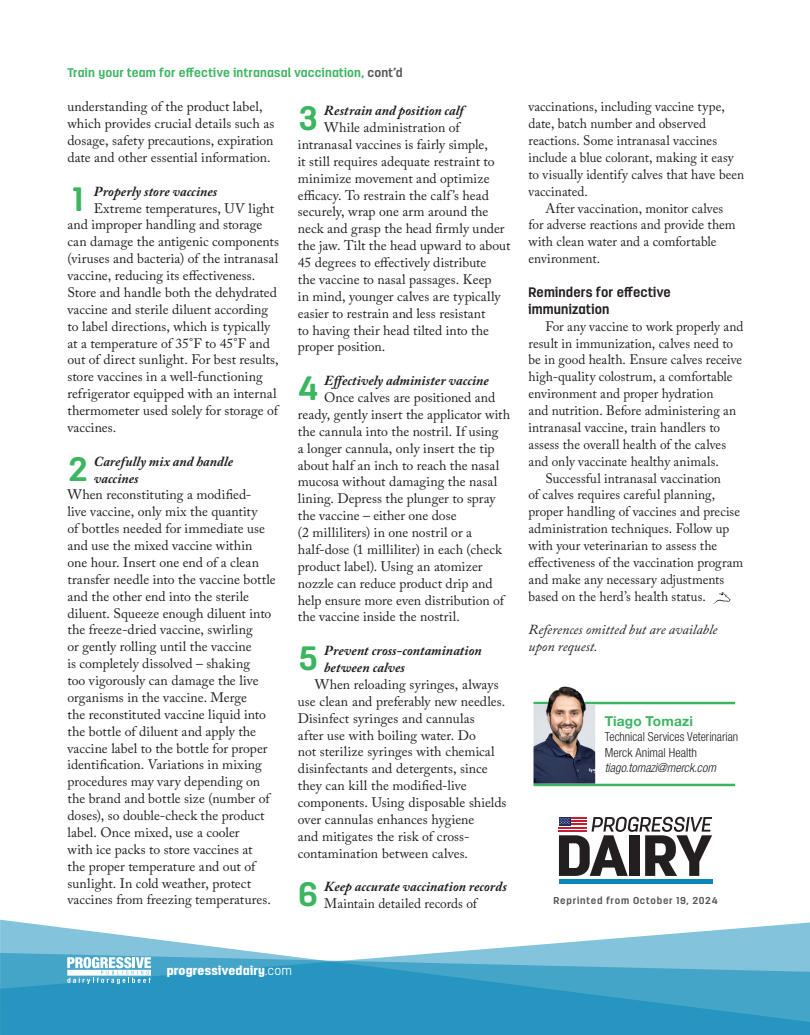
<style>
.page{position:relative;width:810px;height:1035px;background:#fff}
.page>*{position:absolute;margin:0;border:0;box-sizing:border-box;transform-origin:0 0}
.t1{font:700 33.75px "Antartida Rounded";color:#3cb561}
.t2{font:13.75px/16.9px "Adobe Caslon Pro";letter-spacing:.005em;color:#231f20}
.t3{font:italic 700 13.75px/16.9px "Adobe Caslon Pro";letter-spacing:.005em;color:#231f20}
.t4{font:italic 13.75px/16.9px "Adobe Caslon Pro";color:#231f20}
.t5{font:700 13.75px/16.9px "Antartida";letter-spacing:.01em;color:#231f20}
.t6{font:700 13.75px "Helvetica Neue LT Std";letter-spacing:.01em;color:#3cb561}
.t7{font:900 12.62px "Antartida";letter-spacing:.015em;color:#fff}
.t8{font:700 12.5px "Antartida";letter-spacing:.01em;color:#3cb561}
.t9{font:300 condensed 12.5px/15.4px "Helvetica Neue LT Std";color:#231f20}
.t10{font:italic 300 condensed 12.5px "Helvetica Neue LT Std";color:#231f20}
.t11{font:700 10px "Antartida";letter-spacing:.07em;color:#57585a}
.s1{color:#57585a}
.s2{font-weight:300}
</style>
<div class="page">
<svg style="left:0;top:920px;width:810px;height:33px"></svg>
<svg style="left:0;top:953px;width:810px;height:82px;background:#3a9fc5"></svg>
<svg style="left:67px;top:957px;width:84px;height:27px"></svg>
<div style="left:559px;top:879px;width:153px;height:5px;background:#0887b8"></div>
<svg style="left:559px;top:817px;width:153px;height:59px"></svg>
<hr style="left:534px;top:702px;width:201px;height:2px;background:#3cb561">
<hr style="left:534px;top:784px;width:201px;height:2px;background:#3cb561">
<img style="left:534px;top:686px;width:61px;height:98px">
<svg style="left:713px;top:592px;width:18px;height:12px"></svg>
<p class="t8" style="left:68px;top:65px;width:337px">Train your team for effective intranasal vaccination, <span class="s1">cont’d</span></p>
<p class="t2" style="left:68px;top:98px;width:208px">understanding of the product label, which provides crucial details such as dosage, safety precautions, expiration date and other essential information.</p>
<h1 class="t1" style="left:73px;top:180px;width:12px">1</h1>
<p class="t3" style="left:94px;top:183px;width:125px">Properly store vaccines</p>
<h1 class="t1" style="left:298px;top:99px;width:21px">3</h1>
<p class="t3" style="left:324px;top:102px;width:141px">Restrain and position calf</p>
<p class="t2" style="left:298px;top:119px;width:214px;text-indent:26px">While administration of intranasal vaccines is fairly simple,<br>it still requires adequate restraint to minimize movement and optimize efficacy. To restrain the calf’s head securely, wrap one arm around the neck and grasp the head firmly under the jaw. Tilt the head upward to about 45 degrees to effectively distribute<br>the vaccine to nasal passages. Keep<br>in mind, younger calves are typically easier to restrain and less resistant<br>to having their head tilted into the proper position.</p>
<h1 class="t1" style="left:298px;top:369px;width:21px">4</h1>
<p class="t3" style="left:324px;top:372px;width:166px">Effectively administer vaccine</p>
<p class="t2" style="left:68px;top:199px;width:213px;text-indent:26px">Extreme temperatures, UV light and improper handling and storage can damage the antigenic components (viruses and bacteria) of the intranasal vaccine, reducing its effectiveness.<br>Store and handle both the dehydrated vaccine and sterile diluent according to label directions, which is typically at a temperature of 35°F to 45°F and out of direct sunlight. For best results, store vaccines in a well-functioning refrigerator equipped with an internal thermometer used solely for storage of vaccines.</p>
<h1 class="t1" style="left:68px;top:450px;width:21px">2</h1>
<p class="t3" style="left:94px;top:453px;width:141px">Carefully mix and handle vaccines</p>
<p class="t2" style="left:68px;top:486px;width:210px">When reconstituting a modified-<br>live vaccine, only mix the quantity<br>of bottles needed for immediate use and use the mixed vaccine within<br>one hour. Insert one end of a clean transfer needle into the vaccine bottle and the other end into the sterile diluent. Squeeze enough diluent into the freeze-dried vaccine, swirling<br>or gently rolling until the vaccine<br>is completely dissolved – shaking<br>too vigorously can damage the live organisms in the vaccine. Merge<br>the reconstituted vaccine liquid into the bottle of diluent and apply the vaccine label to the bottle for proper identification. Variations in mixing procedures may vary depending on the brand and bottle size (number of doses), so double-check the product label. Once mixed, use a cooler<br>with ice packs to store vaccines at<br>the proper temperature and out of sunlight. In cold weather, protect vaccines from freezing temperatures.</p>
<p class="t2" style="left:298px;top:389px;width:214px;text-indent:26px">Once calves are positioned and ready, gently insert the applicator with the cannula into the nostril. If using<br>a longer cannula, only insert the tip about half an inch to reach the nasal mucosa without damaging the nasal lining. Depress the plunger to spray the vaccine – either one dose<br>(2 milliliters) in one nostril or a half-dose (1 milliliter) in each (check product label). Using an atomizer nozzle can reduce product drip and help ensure more even distribution of the vaccine inside the nostril.</p>
<h1 class="t1" style="left:299px;top:639px;width:21px">5</h1>
<p class="t3" style="left:324px;top:642px;width:159px">Prevent cross-contamination between calves</p>
<p class="t2" style="left:298px;top:676px;width:210px;text-indent:17px">When reloading syringes, always use clean and preferably new needles.<br>Disinfect syringes and cannulas<br>after use with boiling water. Do<br>not sterilize syringes with chemical disinfectants and detergents, since they can kill the modified-live components. Using disposable shields over cannulas enhances hygiene<br>and mitigates the risk of cross&shy;contamination between calves.</p>
<h1 class="t1" style="left:298px;top:876px;width:22px">6</h1>
<p class="t3" style="left:324px;top:878px;width:184px">Keep accurate vaccination records</p>
<p class="t2" style="left:324px;top:895px;width:154px">Maintain detailed records of</p>
<p class="t2" style="left:529px;top:98px;width:198px">vaccinations, including vaccine type,</p>
<p class="t2" style="left:529px;top:115px;width:179px">date, batch number and observed</p>
<p class="t2" style="left:529px;top:132px;width:190px">reactions. Some intranasal vaccines</p>
<p class="t2" style="left:529px;top:149px;width:207px">include a blue colorant, making it easy</p>
<p class="t2" style="left:529px;top:166px;width:217px">to visually identify calves that have been</p>
<p class="t2" style="left:529px;top:183px;width:61px">vaccinated.</p>
<p class="t2" style="left:545px;top:199px;width:179px">After vaccination, monitor calves</p>
<p class="t2" style="left:529px;top:216px;width:209px">for adverse reactions and provide them</p>
<p class="t2" style="left:529px;top:233px;width:190px">with clean water and a comfortable</p>
<p class="t2" style="left:529px;top:250px;width:73px">environment.</p>
<p class="t5" style="left:529px;top:284px;width:144px">Reminders for effective immunization</p>
<p class="t2" style="left:545px;top:318px;width:199px">For any vaccine to work properly and</p>
<p class="t2" style="left:529px;top:334px;width:206px">result in immunization, calves need to</p>
<p class="t2" style="left:529px;top:351px;width:215px">be in good health. Ensure calves receive</p>
<p class="t2" style="left:529px;top:368px;width:206px">high-quality colostrum, a comfortable</p>
<p class="t2" style="left:529px;top:385px;width:186px">environment and proper hydration</p>
<p class="t2" style="left:529px;top:402px;width:209px">and nutrition. Before administering an</p>
<p class="t2" style="left:529px;top:419px;width:193px">intranasal vaccine, train handlers to</p>
<p class="t2" style="left:529px;top:436px;width:199px">assess the overall health of the calves</p>
<p class="t2" style="left:529px;top:453px;width:192px">and only vaccinate healthy animals.</p>
<p class="t2" style="left:545px;top:469px;width:177px">Successful intranasal vaccination</p>
<p class="t2" style="left:529px;top:486px;width:188px">of calves requires careful planning,</p>
<p class="t2" style="left:529px;top:503px;width:213px">proper handling of vaccines and precise</p>
<p class="t2" style="left:529px;top:520px;width:202px">administration techniques. Follow up</p>
<p class="t2" style="left:529px;top:537px;width:190px">with your veterinarian to assess the</p>
<p class="t2" style="left:529px;top:554px;width:216px">effectiveness of the vaccination program</p>
<p class="t2" style="left:529px;top:571px;width:197px">and make any necessary adjustments</p>
<p class="t2" style="left:529px;top:588px;width:179px">based on the herd’s health status.</p>
<p class="t4" style="left:529px;top:621px;width:190px">References omitted but are available upon request.</p>
<p class="t6" style="left:605px;top:713px;width:90px">Tiago Tomazi</p>
<p class="t9" style="left:605px;top:729px;width:135px">Technical Services Veterinarian<br>Merck Animal Health</p>
<p class="t10" style="left:605px;top:761px;width:113px">tiago.tomazi@merck.com</p>
<p class="t11" style="left:554px;top:895px;width:166px">Reprinted from October 19, 2024</p>
<p class="t7" style="left:167px;top:964px;width:127px">progressivedairy<span class="s2">.com</span></p>
</div>
